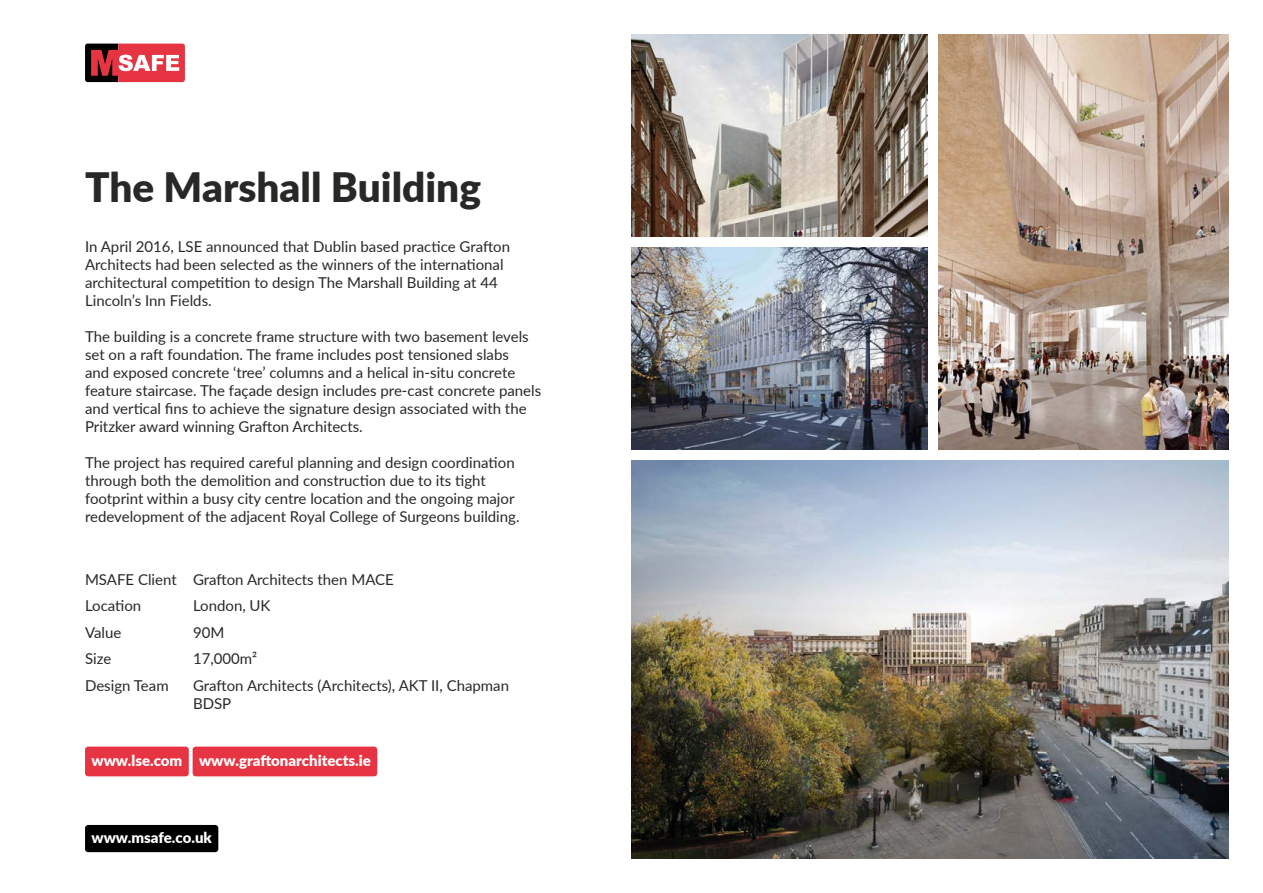
<style>
.page{position:relative;width:1263px;height:893px;background:#fff}
.page>*{position:absolute;margin:0;border:0;box-sizing:border-box;transform-origin:0 0}
.Page_Headings{font:900 40.5px "Lato";color:#282827}
.Body{font:15px/18px "Lato";color:#282827}
.Big_Text{font:900 15px "Lato";color:#fff}
</style>
<div class="page">
<div style="left:85px;top:747px;width:104px;height:29px;background:#e73443;border-radius:3px"></div>
<div style="left:193px;top:747px;width:184px;height:29px;background:#e73443;border-radius:3px"></div>
<img style="left:631px;top:461px;width:598px;height:398px">
<img style="left:631px;top:248px;width:297px;height:202px">
<img style="left:631px;top:34px;width:297px;height:202px">
<img style="left:938px;top:34px;width:291px;height:416px">
<div style="left:85px;top:825px;width:133px;height:27px;background:#000;border-radius:3px"></div>
<svg style="left:85px;top:44px;width:100px;height:38px;background:#c14a54"></svg>
<p class="Page_Headings" style="left:85px;top:157px;width:397px">The Marshall Building</p>
<p class="Body" style="left:85px;top:237px;width:427px">In April 2016, LSE announced that Dublin based practice Grafton Architects had been selected as the winners of the international architectural competition to design The Marshall Building at 44<br>Lincoln’s Inn Fields.</p>
<p class="Body" style="left:85px;top:327px;width:458px">The building is a concrete frame structure with two basement levels set on a raft foundation. The frame includes post tensioned slabs<br>and exposed concrete ‘tree’ columns and a helical in-situ concrete feature staircase. The façade design includes pre-cast concrete panels and vertical fins to achieve the signature design associated with the Pritzker award winning Grafton Architects.</p>
<p class="Body" style="left:85px;top:453px;width:436px">The project has required careful planning and design coordination through both the demolition and construction due to its tight footprint within a busy city centre location and the ongoing major redevelopment of the adjacent Royal College of Surgeons building.</p>
<p class="Body" style="left:85px;top:569px;width:310px">MSAFE Client Grafton Architects then MACE</p>
<p class="Body" style="left:85px;top:596px;width:58px">Location</p>
<p class="Body" style="left:193px;top:596px;width:79px">London, UK</p>
<p class="Body" style="left:85px;top:622px;width:38px">Value</p>
<p class="Body" style="left:193px;top:622px;width:33px">90M</p>
<p class="Body" style="left:85px;top:649px;width:28px">Size</p>
<p class="Body" style="left:193px;top:649px;width:66px">17,000m²</p>
<p class="Body" style="left:85px;top:675px;width:85px">Design Team</p>
<p class="Body" style="left:193px;top:675px;width:318px">Grafton Architects (Architects), AKT II, Chapman<br>BDSP</p>
<p class="Big_Text" style="left:91px;top:749px;width:92px">www.lse.com</p>
<p class="Big_Text" style="left:199px;top:749px;width:173px">www.graftonarchitects.ie</p>
<p class="Big_Text" style="left:91px;top:826px;width:122px">www.msafe.co.uk</p>
</div>
